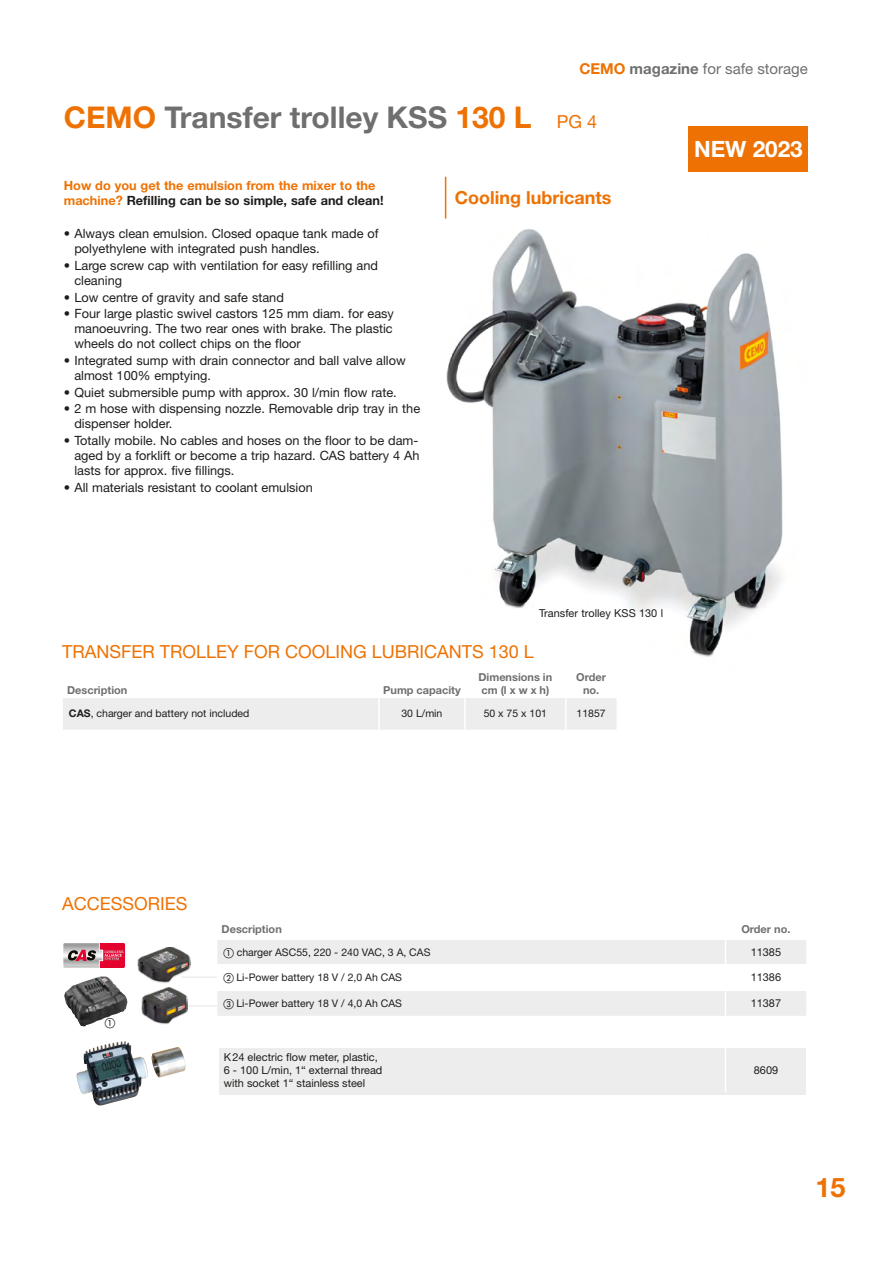
<style>
.page{position:relative;width:893px;height:1263px;background:#fff}
.page>*{position:absolute;margin:0;border:0;box-sizing:border-box;transform-origin:0 0}
.t1{font:700 30px "Helvetica Neue LT Pro";color:#706f6f}
.t2{font:700 27px "Helvetica Neue LT Pro";color:#ee7203}
.t3{font:700 22.5px "Helvetica Neue LT Pro";color:#fff}
.t4{font:18px "Helvetica Neue LT Pro";color:#ee7203}
.t5{font:700 18px "Helvetica Neue LT Pro";color:#ee7203}
.t6{font:15px "Helvetica Neue LT Pro";color:#706f6f}
.t7{font:12.75px/15px "Helvetica Neue LT Pro";color:#1d1d1b}
.t8{font:700 12.75px/15px "Helvetica Neue LT Pro";color:#ee7203}
.t9{font:10.95px/13.2px "Helvetica Neue LT Pro";color:#1d1d1b}
.t10{font:700 10.95px/13.2px "Helvetica Neue LT Pro";color:#706f6f}
.t11{font:10.5px "Helvetica Neue LT Pro";color:#1d1d1b}
.t12{font:10.5px "European Pi One";color:#1d1d1b}
.s1{font-weight:700;color:#ee7203}
.s2{font-weight:700}
.s3{color:#ee7203}
.s4{font-weight:400;font-size:18px;color:#ee7203}
.s5{color:#1d1d1b}
.s6{font-family:"European Pi One"}
</style>
<div class="page">
<img style="left:446px;top:229px;width:337px;height:428px">
<img style="left:138px;top:947px;width:53px;height:36px">
<img style="left:64px;top:977px;width:63px;height:49px">
<hr style="left:181px;top:976px;width:38px;height:2px;background:#ededed">
<hr style="left:179px;top:1005px;width:38px;height:1px;background:#ededed">
<img style="left:141px;top:988px;width:46px;height:36px">
<img style="left:63px;top:943px;width:5px;height:24px">
<svg style="left:68px;top:943px;width:57px;height:24px"></svg>
<img style="left:76px;top:1041px;width:62px;height:65px">
<div style="left:63px;top:698px;width:554px;height:32px;background:#ededed"></div>
<hr style="left:378px;top:698px;width:2px;height:32px;background:#fff">
<hr style="left:464px;top:698px;width:2px;height:32px;background:#fff">
<hr style="left:565px;top:698px;width:2px;height:32px;background:#fff">
<svg style="left:217px;top:940px;width:589px;height:76px"></svg>
<div style="left:219px;top:1048px;width:587px;height:47px;background:#ededed"></div>
<hr style="left:725px;top:1048px;width:1px;height:44px;background:#fff">
<div style="left:689px;top:126px;width:119px;height:46px;background:#ee7203"></div>
<hr style="left:445px;top:177px;width:1px;height:42px;background:#ee7203">
<p class="t6" style="left:579px;top:60px;width:230px"><span class="s1">CEMO</span> <span class="s2">magazine</span> for safe storage</p>
<h1 class="t1" style="left:64px;top:99px;width:535px"><span class="s3">CEMO</span> Transfer trolley KSS <span class="s3">130 L</span> <span class="s4">PG 4</span></h1>
<p class="t8" style="left:64px;top:177px;width:321px">How do you get the emulsion from the mixer to the machine? <span class="s5">Refilling can be so simple, safe and clean!</span></p>
<p class="t7" style="left:74px;top:226px;width:306px;text-indent:-11px">• Always clean emulsion. Closed opaque tank made of polyethylene with integrated push handles.</p>
<p class="t7" style="left:74px;top:258px;width:305px;text-indent:-11px">• Large screw cap with ventilation for easy refilling and cleaning</p>
<p class="t7" style="left:64px;top:289px;width:222px">• Low centre of gravity and safe stand</p>
<p class="t7" style="left:74px;top:306px;width:321px;text-align:justify;text-indent:-11px">• Four large plastic swivel castors 125 mm diam. for easy manoeuvring. The two rear ones with brake. The plastic wheels do not collect chips on the floor</p>
<p class="t7" style="left:74px;top:353px;width:333px;text-indent:-11px">• Integrated sump with drain connector and ball valve allow almost 100% emptying.</p>
<p class="t7" style="left:64px;top:384px;width:335px">• Quiet submersible pump with approx. 30 l/min flow rate.</p>
<p class="t7" style="left:74px;top:401px;width:347px;text-indent:-11px">• 2 m hose with dispensing nozzle. Removable drip tray in the dispenser holder.</p>
<p class="t7" style="left:74px;top:433px;width:347px;text-align:justify;text-indent:-11px">• Totally mobile. No cables and hoses on the floor to be dam&shy;aged by a forklift or become a trip hazard. CAS battery 4 Ah lasts for approx. five fillings.</p>
<p class="t7" style="left:64px;top:479px;width:251px">• All materials resistant to coolant emulsion</p>
<h3 class="t5" style="left:455px;top:187px;width:158px">Cooling lubricants</h3>
<h3 class="t3" style="left:694px;top:135px;width:110px">NEW 2023</h3>
<p class="t9" style="left:539px;top:606px;width:126px">Transfer trolley KSS 130 l</p>
<h3 class="t4" style="left:62px;top:640px;width:473px">TRANSFER TROLLEY FOR COOLING LUBRICANTS 130 L</h3>
<p class="t10" style="left:67px;top:683px;width:62px">Description</p>
<p class="t10" style="left:383px;top:683px;width:79px">Pump capacity</p>
<p class="t10" style="left:478px;top:670px;width:75px">Dimensions in cm (l x w x h)</p>
<p class="t10" style="left:576px;top:670px;width:31px;text-align:center">Order no.</p>
<p class="t11" style="left:69px;top:707px;width:182px"><span class="s2">CAS</span>, charger and battery not included</p>
<p class="t11" style="left:401px;top:707px;width:43px">30 L/min</p>
<p class="t11" style="left:484px;top:707px;width:65px">50 x 75 x 101</p>
<p class="t11" style="left:577px;top:707px;width:31px">11857</p>
<h3 class="t4" style="left:62px;top:893px;width:127px">ACCESSORIES</h3>
<p class="t12" style="left:105px;top:1018px;width:12px">A</p>
<p class="t10" style="left:222px;top:923px;width:62px">Description</p>
<p class="t10" style="left:741px;top:923px;width:51px">Order no.</p>
<p class="t11" style="left:223px;top:946px;width:209px"><span class="s6">A</span> charger ASC55, 220 - 240 VAC, 3 A, CAS</p>
<p class="t9" style="left:751px;top:945px;width:32px">11385</p>
<p class="t11" style="left:223px;top:971px;width:180px"><span class="s6">B</span> Li-Power battery 18 V / 2,0 Ah CAS</p>
<p class="t9" style="left:751px;top:971px;width:32px">11386</p>
<p class="t11" style="left:223px;top:997px;width:180px"><span class="s6">C</span> Li-Power battery 18 V / 4,0 Ah CAS</p>
<p class="t9" style="left:751px;top:996px;width:32px">11387</p>
<p class="t9" style="left:224px;top:1050px;width:160px">K24 electric flow meter, plastic,<br>6 - 100 L/min, 1“ external thread with socket 1“ stainless steel</p>
<p class="t9" style="left:754px;top:1063px;width:26px">8609</p>
<h2 class="t2" style="left:815px;top:1171px;width:32px">15</h2>
</div>
